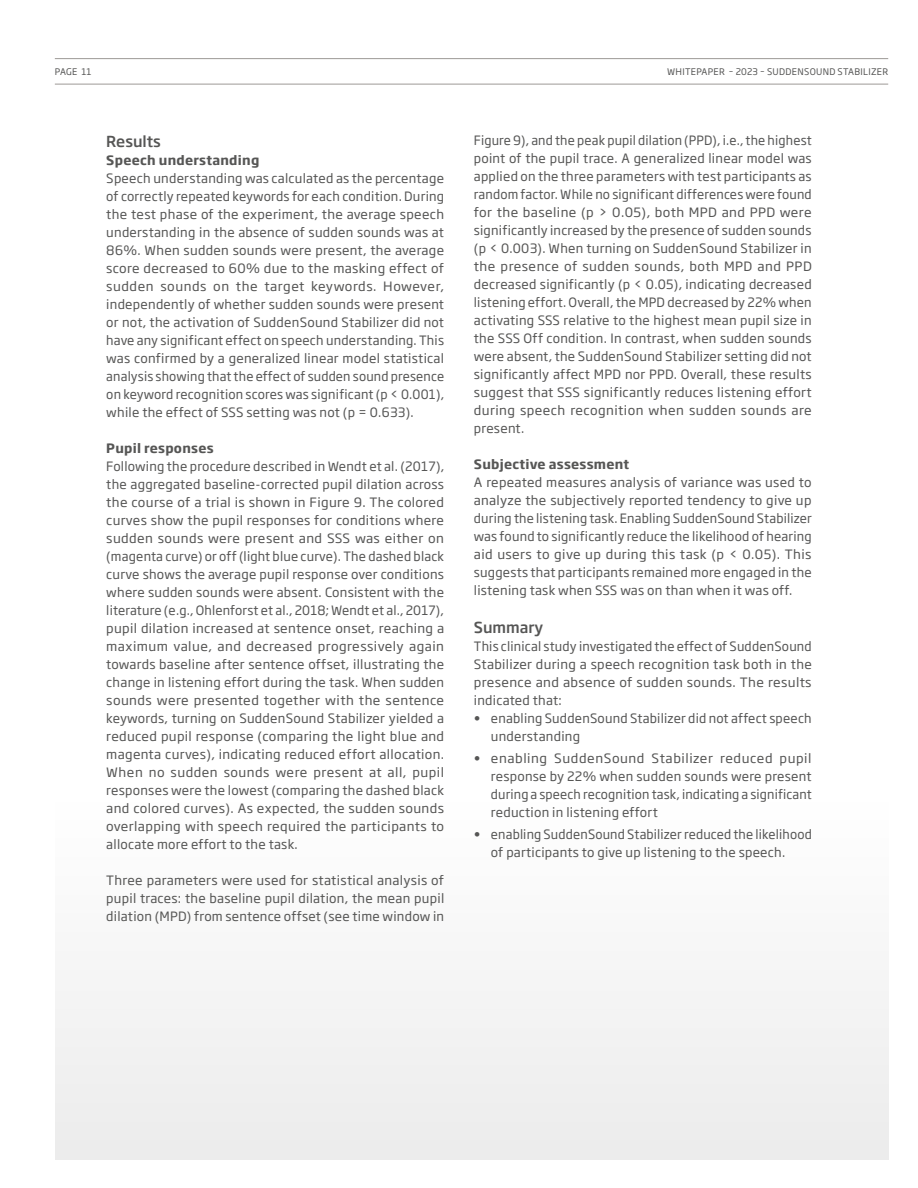
<style>
.page{position:relative;width:918px;height:1188px;background:#fff}
.page>*{position:absolute;margin:0;border:0;box-sizing:border-box;transform-origin:0 0}
.t1{font:500 15px "Soho Gothic Pro";color:#565655}
.t2{font:12.75px/18px "Soho Gothic Pro";letter-spacing:.02em;color:#565655;text-align:justify}
.t3{font:700 12.75px "Soho Gothic Pro";letter-spacing:.02em;color:#565655}
.t4{font:9px "Soho Gothic Pro";letter-spacing:.035em;color:#565655}
</style>
<div class="page">
<div style="left:55px;top:802px;width:833px;height:358px;background:#f5f5f5"></div>
<hr style="left:55px;top:84px;width:833px;height:1px;background:#9d9996">
<hr style="left:55px;top:58px;width:833px;height:1px;background:#9d9996">
<p class="t4" style="left:55px;top:65px;width:38px">PAGE 11</p>
<p class="t4" style="left:667px;top:65px;width:223px">WHITEPAPER – 2023 – SUDDENSOUND STABILIZER</p>
<p class="t1" style="left:106px;top:129px;width:56px">Results</p>
<p class="t3" style="left:106px;top:150px;width:155px">Speech understanding</p>
<p class="t2" style="left:106px;top:168px;width:339px">Speech understanding was calculated as the percentage of correctly repeated keywords for each condition. During the test phase of the experiment, the average speech understanding in the absence of sudden sounds was at 86%. When sudden sounds were present, the average score decreased to 60% due to the masking effect of sudden sounds on the target keywords. However, independently of whether sudden sounds were present or not, the activation of SuddenSound Stabilizer did not have any significant effect on speech understanding. This was confirmed by a generalized linear model statistical analysis showing that the effect of sudden sound presence on keyword recognition scores was significant (p &lt; 0.001), while the effect of SSS setting was not (p = 0.633).</p>
<p class="t3" style="left:106px;top:438px;width:109px">Pupil responses</p>
<p class="t2" style="left:106px;top:456px;width:339px">Following the procedure described in Wendt et al. (2017), the aggregated baseline-corrected pupil dilation across the course of a trial is shown in Figure 9. The colored curves show the pupil responses for conditions where sudden sounds were present and SSS was either on (magenta curve) or off (light blue curve). The dashed black curve shows the average pupil response over conditions where sudden sounds were absent. Consistent with the literature (e.g., Ohlenforst et al., 2018; Wendt et al., 2017), pupil dilation increased at sentence onset, reaching a maximum value, and decreased progressively again towards baseline after sentence offset, illustrating the change in listening effort during the task. When sudden sounds were presented together with the sentence keywords, turning on SuddenSound Stabilizer yielded a reduced pupil response (comparing the light blue and magenta curves), indicating reduced effort allocation.<br>When no sudden sounds were present at all, pupil responses were the lowest (comparing the dashed black and colored curves). As expected, the sudden sounds overlapping with speech required the participants to allocate more effort to the task.</p>
<p class="t2" style="left:106px;top:870px;width:339px">Three parameters were used for statistical analysis of pupil traces: the baseline pupil dilation, the mean pupil dilation (MPD) from sentence offset (see time window in</p>
<p class="t2" style="left:474px;top:130px;width:340px">Figure 9), and the peak pupil dilation (PPD), i.e., the highest point of the pupil trace. A generalized linear model was applied on the three parameters with test participants as random factor. While no significant differences were found for the baseline (p &gt; 0.05), both MPD and PPD were significantly increased by the presence of sudden sounds (p &lt; 0.003). When turning on SuddenSound Stabilizer in the presence of sudden sounds, both MPD and PPD decreased significantly (p &lt; 0.05), indicating decreased listening effort. Overall, the MPD decreased by 22% when activating SSS relative to the highest mean pupil size in the SSS Off condition. In contrast, when sudden sounds were absent, the SuddenSound Stabilizer setting did not significantly affect MPD nor PPD. Overall, these results suggest that SSS significantly reduces listening effort during speech recognition when sudden sounds are present.</p>
<p class="t3" style="left:474px;top:454px;width:157px">Subjective assessment</p>
<p class="t2" style="left:474px;top:472px;width:339px">A repeated measures analysis of variance was used to analyze the subjectively reported tendency to give up during the listening task. Enabling SuddenSound Stabilizer was found to significantly reduce the likelihood of hearing aid users to give up during this task (p &lt; 0.05). This suggests that participants remained more engaged in the listening task when SSS was on than when it was off.</p>
<p class="t1" style="left:474px;top:615px;width:71px">Summary</p>
<p class="t2" style="left:474px;top:636px;width:339px">This clinical study investigated the effect of SuddenSound Stabilizer during a speech recognition task both in the presence and absence of sudden sounds. The results indicated that:</p>
<p class="t2" style="left:491px;top:708px;width:322px;text-indent:-17px">• enabling SuddenSound Stabilizer did not affect speech understanding</p>
<p class="t2" style="left:491px;top:748px;width:322px;text-indent:-17px">• enabling SuddenSound Stabilizer reduced pupil response by 22% when sudden sounds were present during a speech recognition task, indicating a significant reduction in listening effort</p>
<p class="t2" style="left:491px;top:825px;width:322px;text-indent:-17px">• enabling SuddenSound Stabilizer reduced the likelihood of participants to give up listening to the speech.</p>
</div>
